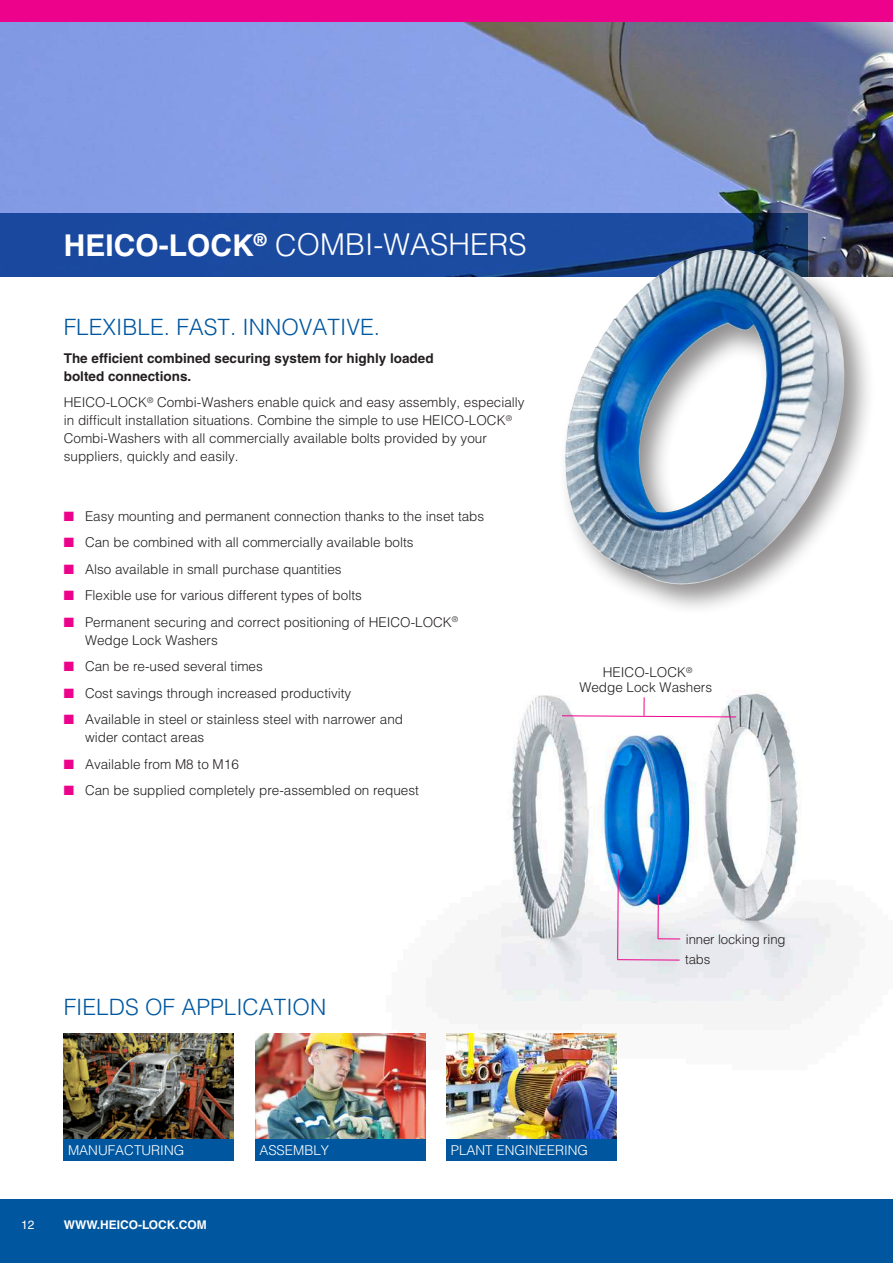
<style>
.page{position:relative;width:893px;height:1263px;background:#fff}
.page>*{position:absolute;margin:0;border:0;box-sizing:border-box;transform-origin:0 0}
.t1{font:300 30px "Helvetica LT Std";letter-spacing:-.005em;color:#fff}
.t2{font:300 22.5px "Helvetica LT Std";color:#01579f}
.t3{font:300 13.5px/18px "Helvetica LT Std";color:#231f20}
.t4{font:700 13.5px/18px "Helvetica LT Std";color:#231f20}
.t5{font:300 13.5px "Helvetica LT Std";color:#fff}
.t6{font:300 13.2px "Helvetica LT Std";letter-spacing:-.01em;color:#231f20}
.t7{font:700 12px "Helvetica LT Std";color:#fff}
.t8{font:12px "Helvetica LT Std";color:#fff}
.s1{font-weight:700}
.s2{color:#ed028c}
</style>
<div class="page">
<img style="left:425px;top:690px;width:440px;height:434px">
<svg style="left:561px;top:697px;width:176px;height:21px"></svg>
<hr style="left:658px;top:894px;width:1px;height:44px;background:#ed028c">
<svg style="left:658px;top:938px;width:22px;height:1px"></svg>
<svg style="left:617px;top:869px;width:2px;height:90px"></svg>
<hr style="left:617px;top:959px;width:63px;height:1px;background:#ed028c">
<img style="left:0;top:21px;width:893px;height:255px">
<div style="left:0;top:213px;width:808px;height:63px;background:#1b4ba1"></div>
<div style="left:0;top:1199px;width:893px;height:64px;background:#01579f"></div>
<div style="left:558px;top:242px;width:318px;height:374px;background:#231f20;opacity:.5"></div>
<img style="left:565px;top:249px;width:282px;height:350px">
<div style="left:0;top:0;width:893px;height:21px;background:#ed028c"></div>
<img style="left:64px;top:1033px;width:170px;height:107px">
<div style="left:64px;top:1140px;width:170px;height:21px;background:#01579f"></div>
<img style="left:255px;top:1033px;width:170px;height:107px">
<div style="left:255px;top:1140px;width:170px;height:21px;background:#01579f"></div>
<img style="left:446px;top:1033px;width:171px;height:107px">
<div style="left:446px;top:1140px;width:171px;height:21px;background:#01579f"></div>
<h1 class="t1" style="left:64px;top:226px;width:465px"><span class="s1">HEICO-LOCK</span><sup>®</sup> COMBI-WASHERS</h1>
<h2 class="t2" style="left:64px;top:313px;width:318px">FLEXIBLE. FAST. INNOVATIVE.</h2>
<p class="t4" style="left:64px;top:349px;width:371px">The efficient combined securing system for highly loaded bolted connections.</p>
<p class="t3" style="left:64px;top:393px;width:462px">HEICO-LOCK<sup>®</sup> Combi-Washers enable quick and easy assembly, especially in difficult installation situations. Combine the simple to use HEICO-LOCK<sup>® </sup>Combi-Washers with all commercially available bolts provided by your suppliers, quickly and easily.</p>
<p class="t3" style="left:64px;top:507px;width:422px"><span class="s2">■</span> Easy mounting and permanent connection thanks to the inset tabs</p>
<p class="t3" style="left:64px;top:533px;width:351px"><span class="s2">■</span> Can be combined with all commercially available bolts</p>
<p class="t3" style="left:64px;top:560px;width:279px"><span class="s2">■</span> Also available in small purchase quantities</p>
<p class="t3" style="left:64px;top:586px;width:300px"><span class="s2">■</span> Flexible use for various different types of bolts</p>
<p class="t3" style="left:85px;top:613px;width:375px;text-indent:-21px"><span class="s2">■</span> Permanent securing and correct positioning of HEICO-LOCK<sup>®<br></sup>Wedge Lock Washers</p>
<p class="t3" style="left:64px;top:657px;width:201px"><span class="s2">■</span> Can be re-used several times</p>
<p class="t3" style="left:64px;top:684px;width:289px"><span class="s2">■</span> Cost savings through increased productivity</p>
<p class="t3" style="left:85px;top:710px;width:320px;text-indent:-21px"><span class="s2">■</span> Available in steel or stainless steel with narrower and wider contact areas</p>
<p class="t3" style="left:64px;top:755px;width:177px"><span class="s2">■</span> Available from M8 to M16</p>
<p class="t3" style="left:64px;top:781px;width:357px"><span class="s2">■</span> Can be supplied completely pre-assembled on request</p>
<h2 class="t2" style="left:64px;top:993px;width:264px">FIELDS OF APPLICATION</h2>
<p class="t3" style="left:579px;top:665px;width:134px;line-height:15px;text-align:center">HEICO-LOCK<sup>®<br></sup>Wedge Lock Washers</p>
<p class="t6" style="left:686px;top:930px;width:101px">inner locking ring</p>
<p class="t6" style="left:685px;top:951px;width:27px">tabs</p>
<p class="t5" style="left:68px;top:1142px;width:118px">MANUFACTURING</p>
<p class="t5" style="left:259px;top:1142px;width:71px">ASSEMBLY</p>
<p class="t5" style="left:451px;top:1142px;width:139px">PLANT ENGINEERING</p>
<p class="t8" style="left:21px;top:1217px;width:15px">12</p>
<p class="t7" style="left:64px;top:1217px;width:145px">WWW.HEICO-LOCK.COM</p>
</div>
